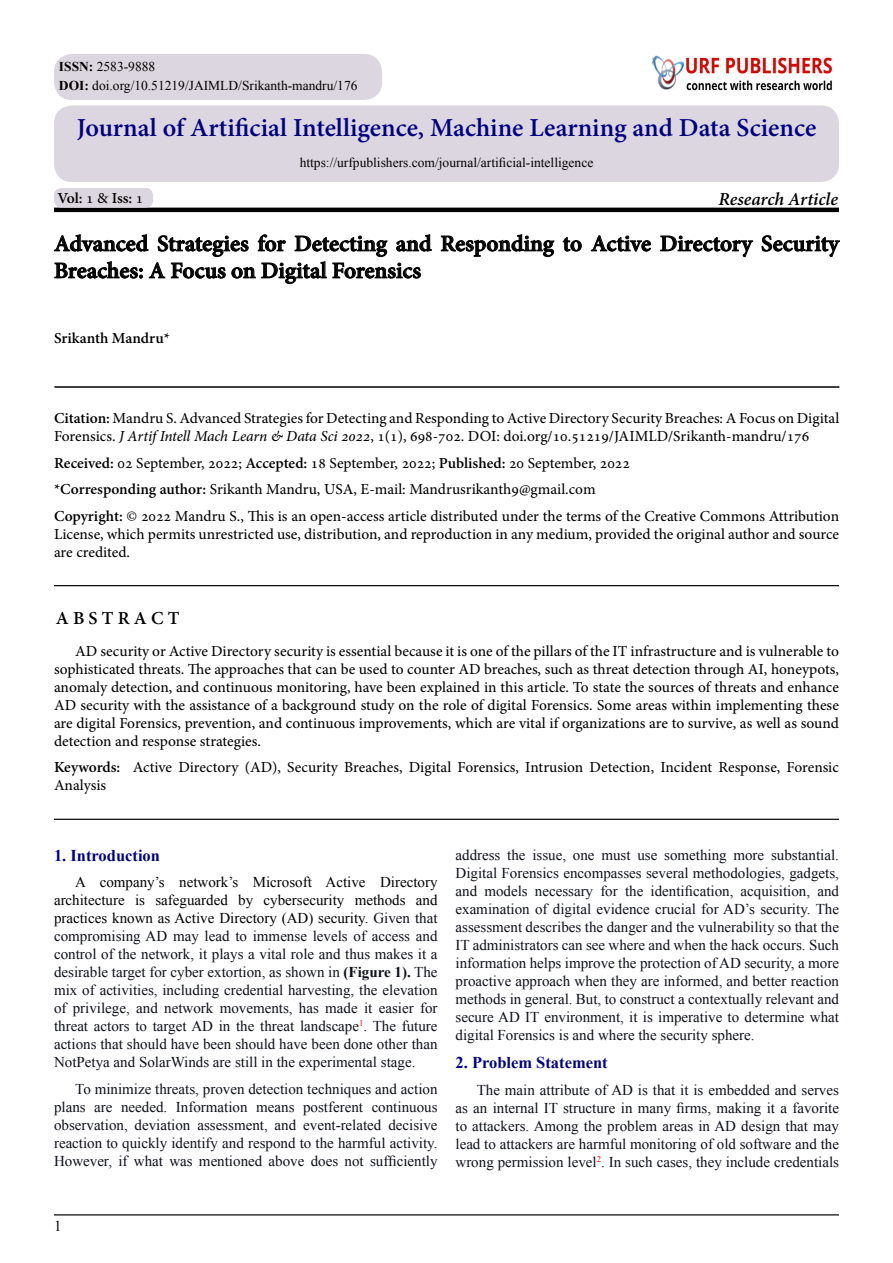
<style>
.page{position:relative;width:893px;height:1263px;background:#fff}
.page>*{position:absolute;margin:0;border:0;box-sizing:border-box;transform-origin:0 0}
.t1{font:700 25.5px "Adobe Hebrew";color:#000080}
.t2{font:700 22.5px/27px "Adobe Hebrew";color:#000}
.t3{font:italic 700 18px "Adobe Hebrew";letter-spacing:-.005em;color:#000}
.t4{font:700 18px "Adobe Hebrew";letter-spacing:.23em;color:#000}
.t5{font:700 16.5px "Times New Roman";color:#030381}
.t6{font:15px/18px "Times New Roman";color:#0e101a}
.t7{font:15px/18px "Adobe Hebrew";color:#000}
.t8{font:15px "Times New Roman";color:#000}
.t9{font:700 15px "Adobe Hebrew";letter-spacing:-.005em;color:#000}
.t10{font:13.5px/18.3px "Times New Roman";color:#000}
.t11{font:8.7px "Times New Roman";color:#f00}
.s1{font-weight:700}
.s2{font-weight:400}
.s3{font-style:italic}
.s4{color:#000}
</style>
<div class="page">
<hr style="left:54px;top:208px;width:785px;height:4px;background:#000">
<svg style="left:441px;top:234px;width:114px;height:23px"></svg>
<svg style="left:562px;top:237px;width:20px;height:15px"></svg>
<svg style="left:591px;top:235px;width:60px;height:17px"></svg>
<svg style="left:660px;top:235px;width:93px;height:22px"></svg>
<svg style="left:761px;top:235px;width:79px;height:22px"></svg>
<svg style="left:54px;top:234px;width:378px;height:50px"></svg>
<hr style="left:54px;top:386px;width:785px;height:2px;background:#000">
<hr style="left:54px;top:585px;width:785px;height:1px;background:#000">
<hr style="left:54px;top:1214px;width:785px;height:1px;background:#000">
<div style="left:54px;top:188px;width:99px;height:20px;background:#dcd6e0;border-radius:8px"></div>
<div style="left:54px;top:105px;width:785px;height:77px;background:#dcd6e0;border-radius:18px"></div>
<img style="left:697px;top:57px;width:136px;height:33px">
<div style="left:641px;top:44px;width:56px;height:46px;background:#000;opacity:.5"></div>
<div style="left:642px;top:46px;width:50px;height:44px;background:#fff"></div>
<div style="left:651px;top:55px;width:44px;height:35px;background:#000;opacity:.75"></div>
<div style="left:54px;top:54px;width:328px;height:46px;background:#dcd6e0;border-radius:18px"></div>
<hr style="left:54px;top:819px;width:785px;height:1px;background:#000">
<p class="t10" style="left:59px;top:57px;width:300px"><span class="s1">ISSN:</span> 2583-9888<br><span class="s1">DOI:</span> doi.org/10.51219/JAIMLD/Srikanth-mandru/176</p>
<h1 class="t1" style="left:77px;top:112px;width:741px">Journal of Artificial Intelligence, Machine Learning and Data Science</h1>
<p class="t9" style="left:57px;top:189px;width:87px">Vol <span class="s2">1</span>: <span class="s2">&amp;</span> Iss <span class="s2">1</span>:</p>
<p class="t10" style="left:300px;top:153px;width:295px">https://urfpublishers.com/journal/artificial-intelligence</p>
<p class="t3" style="left:718px;top:188px;width:121px">Research Article</p>
<h2 class="t2" style="left:54px;top:230px;width:786px">Advanced Strategies for Detecting and Responding to Active Directory Security<br>Breaches A: Focus on Digital Forensics</h2>
<p class="t9" style="left:54px;top:329px;width:118px">Srikanth Mandru*</p>
<p class="t7" style="left:54px;top:409px;width:787px"><span class="s1">Citation:</span> Mandru .S Advanced Strategies for Detecting and Responding to Active Directory Security Breaches A: Focus on Digital<br>Forensics <span class="s3">J</span>. <span class="s3">ArtifIntell Mach Learn &amp; Data Sci 2022</span>, , )1(1 698-702. DOI: doi.org/10.51219/JAIMLD/Srikanth-mandru/176</p>
<p class="t7" style="left:54px;top:450px;width:787px;line-height:26.5px"><span class="s1">Received:</span> 02 September, 2022; <span class="s1">Accepted:</span> 18 September, 2022; <span class="s1">Published:</span> 20 September, 2022<br><span class="s1">*Corresponding author:</span> Srikanth Mandru, USA -E, mail: Mandrusrikanth @9 gmail.com<br><span class="s1">Copyright:</span> © 2022 Mandru S., This is an open-access article distributed under the terms of the Creative Commons Attribution</p>
<p class="t7" style="left:54px;top:525px;width:787px">License, which permits unrestricted use, distribution, and reproduction in any medium, provided the original author and source are credited.</p>
<p class="t4" style="left:56px;top:607px;width:125px">AB TS RACT</p>
<p class="t7" style="left:54px;top:642px;width:786px;text-align:justify;text-indent:21px">AD security or Active Directory security is essential because isit one of the pillars of the IT infrastructure and is vulnerable to sophisticated threats. The approaches that can be used to counter AD breaches, such as threat detection through AI, honeypots, anomaly detection, and continuous monitoring, have been explained in this article. To state the sources of threats and enhance AD security with the assistance of a background study on the role of digital Forensics. Some areas within implementing these are digital Forensics, prevention, and continuous improvements, which are vital if organizations are to survive, as well as sound detection and response strategies.</p>
<p class="t7" style="left:133px;top:758px;width:708px">Active Directory (AD ,) Security Breaches, Digital Forensics, Intrusion Detection, Incident Response, Forensic</p>
<p class="t9" style="left:54px;top:758px;width:68px">Keywords:</p>
<p class="t7" style="left:54px;top:776px;width:54px">Analysis</p>
<p class="t5" style="left:54px;top:844px;width:108px">1. Introduction</p>
<p class="t8" style="left:75px;top:872px;width:12px">A</p>
<p class="t8" style="left:100px;top:872px;width:66px">company s’</p>
<p class="t8" style="left:179px;top:872px;width:61px">network s’</p>
<p class="t8" style="left:253px;top:872px;width:61px">Microsoft</p>
<p class="t8" style="left:326px;top:872px;width:41px">Active</p>
<p class="t8" style="left:380px;top:872px;width:59px">Directory</p>
<p class="t6" style="left:54px;top:891px;width:385px"><span class="s4">architecture<br>practices known as Active Directory (AD) security.</span> Given that compromising AD may lead to immense levels of access and control of the network it, plays a vital role and thus makes ait desirable target for cyber extortion, as shown in <span class="s1">(Figure .)1</span> The mix of activities, including credential harvesting, the elevation of privilege, and network movements, has made it easier for</p>
<p class="t11" style="left:359px;top:1017px;width:6px">1</p>
<p class="t8" style="left:135px;top:890px;width:12px">is</p>
<p class="t8" style="left:155px;top:890px;width:74px">safeguarded</p>
<p class="t8" style="left:238px;top:890px;width:16px">by</p>
<p class="t8" style="left:264px;top:890px;width:82px">cybersecurity</p>
<p class="t8" style="left:355px;top:890px;width:52px">methods</p>
<p class="t8" style="left:416px;top:890px;width:23px">and</p>
<p class="t6" style="left:54px;top:1017px;width:385px;text-align:justify">threat actors to target AD in the threat landscape . The future actions that should have been should have been done other than NotPetya and SolarWinds are still in the experimental stage.</p>
<p class="t6" style="left:75px;top:1079px;width:364px;text-align:right">To minimize threats, proven detection techniques and action continuous</p>
<p class="t6" style="left:54px;top:1097px;width:33px">plans</p>
<p class="t6" style="left:121px;top:1097px;width:48px">needed.</p>
<p class="t6" style="left:176px;top:1097px;width:73px">Information</p>
<p class="t6" style="left:303px;top:1097px;width:61px">postferent</p>
<p class="t6" style="left:94px;top:1097px;width:20px">are</p>
<p class="t6" style="left:256px;top:1097px;width:40px">means</p>
<p class="t6" style="left:54px;top:1115px;width:385px">observation,<br>reaction to quickly identify and respond to the harmful activity.<br>However, if what was mentioned above does not sufficiently</p>
<p class="t6" style="left:135px;top:1115px;width:57px">deviation</p>
<p class="t6" style="left:275px;top:1115px;width:23px">and</p>
<p class="t6" style="left:303px;top:1115px;width:80px">event-related</p>
<p class="t6" style="left:388px;top:1115px;width:51px">decisive</p>
<p class="t6" style="left:197px;top:1115px;width:72px">assessment,</p>
<p class="t6" style="left:455px;top:845px;width:46px">address</p>
<p class="t6" style="left:455px;top:863px;width:385px">Digital Forensics encompasses several methodologies, gadgets,</p>
<p class="t6" style="left:817px;top:881px;width:23px">and</p>
<p class="t6" style="left:507px;top:845px;width:20px">the</p>
<p class="t6" style="left:532px;top:845px;width:35px">issue,</p>
<p class="t6" style="left:664px;top:845px;width:64px">something</p>
<p class="t6" style="left:771px;top:845px;width:69px">substantial.</p>
<p class="t6" style="left:601px;top:845px;width:31px">must</p>
<p class="t6" style="left:573px;top:845px;width:23px">one</p>
<p class="t6" style="left:637px;top:845px;width:21px">use</p>
<p class="t6" style="left:733px;top:845px;width:32px">more</p>
<p class="t6" style="left:455px;top:881px;width:385px">and<br>examination of digital evidence crucial for AD s’ security. The assessment describes the danger and the vulnerability so that the IT administrators can see where and when the hack occurs. Such information helps improve the protection of AD security a, more proactive approach when they are informed, and better reaction methods in general. But to, construct a contextually relevant and secure AD IT environment, it is imperative to determine what digital Forensics is and where the security sphere.</p>
<p class="t5" style="left:455px;top:1051px;width:154px">2. Problem Statement</p>
<p class="t6" style="left:455px;top:1080px;width:385px;text-align:justify;text-indent:21px">The main attribute of AD is that it is embedded and serves as an internal IT structure in many firms, making ait favorite to attackers. Among the problem areas in AD design that may lead to attackers are harmful monitoring of old software and the</p>
<p class="t11" style="left:597px;top:1153px;width:6px">2</p>
<p class="t6" style="left:484px;top:881px;width:45px">models</p>
<p class="t6" style="left:625px;top:881px;width:20px">the</p>
<p class="t6" style="left:650px;top:881px;width:84px">identification,</p>
<p class="t6" style="left:741px;top:881px;width:71px">acquisition,</p>
<p class="t6" style="left:600px;top:881px;width:19px">for</p>
<p class="t6" style="left:535px;top:881px;width:60px">necessary</p>
<p class="t6" style="left:455px;top:1152px;width:385px">wrong permission level In. such cases, they include credentials</p>
<p class="t8" style="left:54px;top:1216px;width:9px">1</p>
</div>
